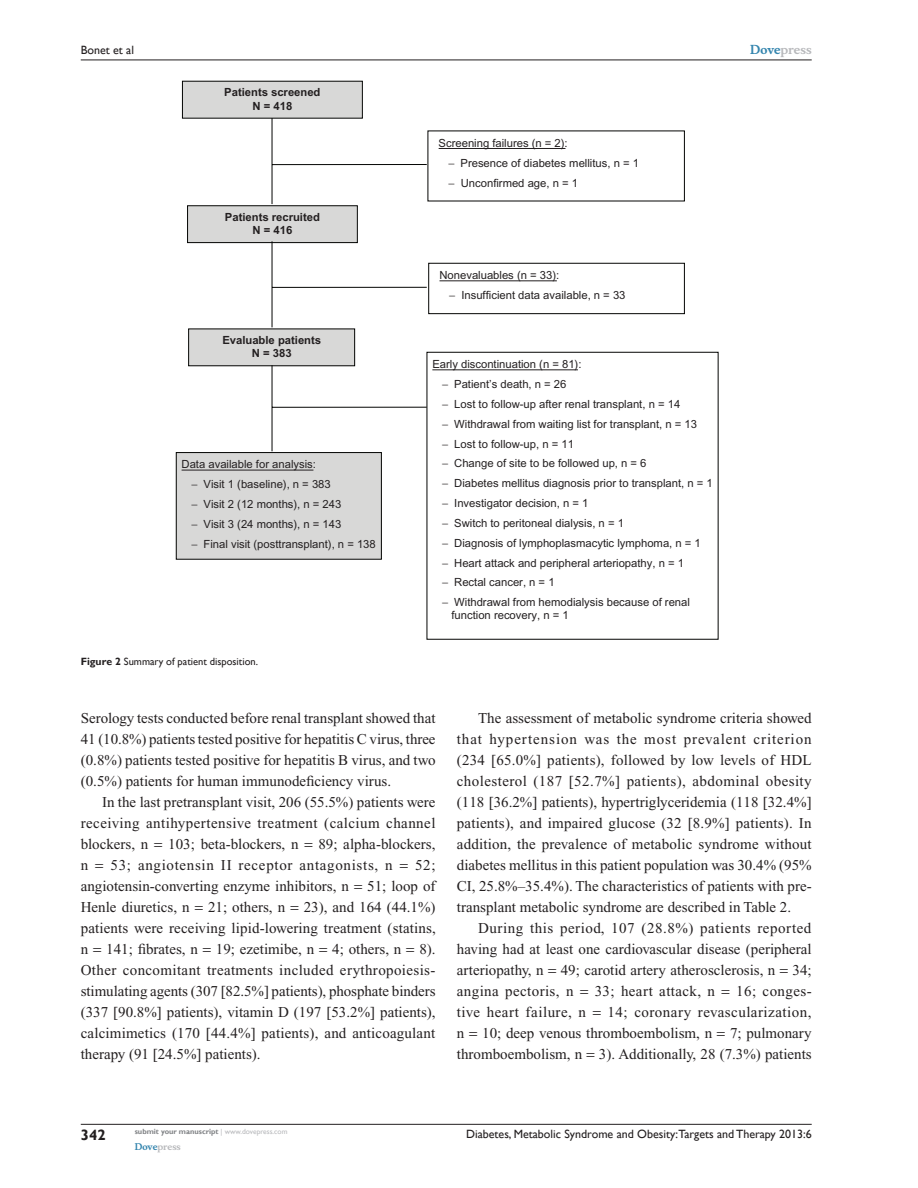
<style>
.page{position:relative;width:918px;height:1188px;background:#fff}
.page>*{position:absolute;margin:0;border:0;box-sizing:border-box;transform-origin:0 0}
.Tx{font:15px/21px "Times New Roman";letter-spacing:.005em;color:#231f20;text-align:justify}
.TxF{font:15px/21px "Times New Roman";color:#231f20;text-align:justify}
.Tx-2{font:15px "Times New Roman";letter-spacing:.045em;color:#231f20}
.Tx-3{font:15px "Times New Roman";letter-spacing:.025em;color:#231f20}
.Tx-4{font:15px "Times New Roman";letter-spacing:.03em;color:#231f20}
.t1{font:700 15px "Gill Sans";color:#231f20}
.t2{font:12px "Gill Sans";color:#231f20}
.t3{font:700 12px "Musee";color:#b8b9bc}
.t4{font:11.25px/19.8px "Arial";color:#231f20}
.t5{font:700 11.25px/13.2px "Arial";color:#231f20;text-align:center}
.FC{font:10.5px "Gill Sans";color:#231f20}
.t6{font:700 9px "Musee";color:#b8b9bc}
.t7{font:700 7.5px "Gill Sans";color:#808285}
.s1{font-weight:700}
.s2{color:#3485ae}
.s3{font-weight:400;color:#b8b9bc}
</style>
<div class="page">
<hr style="left:81px;top:1124px;width:731px;height:1px;background:#231f20">
<hr style="left:81px;top:60px;width:731px;height:1px;background:#231f20">
<div style="left:189px;top:329px;width:166px;height:37px;background:#d8d8d7"></div>
<div style="left:188px;top:329px;width:167px;height:37px;border:1px solid #040503"></div>
<div style="left:182px;top:81px;width:180px;height:37px;background:#d8d8d7"></div>
<div style="left:188px;top:206px;width:169px;height:37px;background:#d8d8d7"></div>
<div style="left:187px;top:205px;width:171px;height:38px;border:1px solid #040503"></div>
<hr style="left:432px;top:369px;width:146px;height:1px;background:#231f20">
<div style="left:428px;top:263px;width:257px;height:51px;border:1px solid #040503"></div>
<hr style="left:440px;top:280px;width:117px;height:1px;background:#231f20">
<hr style="left:439px;top:148px;width:127px;height:1px;background:#231f20">
<div style="left:176px;top:453px;width:205px;height:106px;background:#d8d8d7"></div>
<div style="left:176px;top:452px;width:206px;height:108px;border:1px solid #040503"></div>
<hr style="left:182px;top:470px;width:131px;height:1px;background:#231f20">
<hr style="left:272px;top:241px;width:1px;height:86px;background:#040503">
<hr style="left:272px;top:118px;width:1px;height:86px;background:#040503">
<hr style="left:272px;top:365px;width:1px;height:86px;background:#040503">
<hr style="left:272px;top:164px;width:155px;height:1px;background:#040503">
<hr style="left:272px;top:287px;width:155px;height:1px;background:#040503">
<hr style="left:272px;top:407px;width:155px;height:1px;background:#040503">
<p class="t2" style="left:81px;top:43px;width:55px">Bonet et al</p>
<p class="t5" style="left:224px;top:86px;width:98px">Patients screened<br>N = 418</p>
<p class="t5" style="left:225px;top:210px;width:97px">Patients recruited<br>N = 416</p>
<p class="t5" style="left:222px;top:334px;width:100px">Evaluable patients<br>N = 383</p>
<p class="t4" style="left:191px;top:455px;width:186px;text-indent:-10px">Data available for analysis:<br>− Visit 1 (baseline), n = 383<br>− Visit 2 (12 months), n = 243<br>− Visit 3 (24 months), n = 143<br>− Final visit (posttransplant), n = 138</p>
<p class="FC" style="left:81px;top:655px;width:179px"><span class="s1">Figure 2</span> Summary of patient disposition.</p>
<p class="t4" style="left:448px;top:133px;width:192px;text-indent:-10px">Screening failures (n = 2):<br>− Presence of diabetes mellitus, n = 1 − Unconfirmed age, n = 1</p>
<p class="t4" style="left:449px;top:266px;width:178px;text-indent:-10px">Nonevaluables (n = 33):<br>− Insufficient data available, n = 33</p>
<p class="t4" style="left:442px;top:355px;width:272px;text-indent:-10px">Early discontinuation (n = 81):<br>− Patient’s death, n = 26<br>− Lost to follow-up after renal transplant, n = 14<br>− Withdrawal from waiting list for transplant, n = 13<br>− Lost to follow-up, n = 11<br>− Change of site to be followed up, n = 6<br>− Diabetes mellitus diagnosis prior to transplant, n = 1 − Investigator decision, n = 1<br>− Switch to peritoneal dialysis, n = 1<br>− Diagnosis of lymphoplasmacytic lymphoma, n = 1<br>− Heart attack and peripheral arteriopathy, n = 1<br>− Rectal cancer, n = 1<br>− Withdrawal from hemodialysis because of renal</p>
<p class="t4" style="left:452px;top:606px;width:119px">function recovery, n = 1</p>
<p class="t3" style="left:750px;top:43px;width:63px"><span class="s2">Dove</span>press</p>
<p class="TxF" style="left:81px;top:707px;width:356px">Serology tests conducted before renal transplant showed that 41 (10.8%) patients tested positive for hepatitis C virus, three (0.8%) patients tested positive for hepatitis B virus, and two (0.5%) patients for human immunodeficiency virus.</p>
<p class="Tx" style="left:81px;top:791px;width:356px;text-indent:21px">In the last pretransplant visit, 206 (55.5%) patients were receiving antihypertensive treatment (calcium channel blockers, n</p>
<p class="Tx" style="left:168px;top:833px;width:132px">103; beta-blockers, n</p>
<p class="Tx" style="left:318px;top:833px;width:119px">89; alpha-blockers,</p>
<p class="Tx" style="left:81px;top:854px;width:9px">n</p>
<p class="Tx-2" style="left:110px;top:856px;width:284px">53; angiotensin II receptor antagonists, n</p>
<p class="Tx" style="left:81px;top:854px;width:356px;text-indent:334px">52; angiotensin-converting enzyme inhibitors, n 51; loop of Henle diuretics, n 21; others, n 23), and 164 (44.1%) patients were receiving lipid-lowering treatment (statins, n 141; fibrates, n 19; ezetimibe, n 4; others, n 8).<br>Other concomitant treatments included erythropoiesis&shy;stimulating agents (307 [82.5%] patients), phosphate binders (337 [90.8%] patients), vitamin D (197 [53.2%] patients), calcimimetics (170 [44.4%] patients), and anticoagulant therapy (91 [24.5%] patients).</p>
<p class="Tx" style="left:457px;top:707px;width:356px;text-indent:21px">The assessment of metabolic syndrome criteria showed that hypertension was the most prevalent criterion (234 [65.0%] patients), followed by low levels of HDL cholesterol (187 [52.7%] patients), abdominal obesity (118 [36.2%] patients), hypertriglyceridemia (118 [32.4%] patients), and impaired glucose (32 [8.9%] patients). In addition, the prevalence of metabolic syndrome without diabetes mellitus in this patient population was 30.4% (95% CI, 25.8%–35.4%). The characteristics of patients with pre&shy;transplant metabolic syndrome are described in Table 2.</p>
<p class="Tx" style="left:457px;top:917px;width:356px;text-indent:21px">During this period, 107 (28.8%) patients reported having had at least one cardiovascular disease (peripheral arteriopathy, n 49; carotid artery atherosclerosis, n 34; angina pectoris, n</p>
<p class="Tx-3" style="left:595px;top:982px;width:122px">33; heart attack, n</p>
<p class="Tx-3" style="left:736px;top:982px;width:77px">16; conges-</p>
<p class="Tx" style="left:457px;top:1001px;width:356px;text-indent:151px">14; coronary revascularization, n 10; deep venous thromboembolism, n 7; pulmonary thromboembolism, n 3). Additionally, 28 (7.3%) patients</p>
<p class="Tx-4" style="left:457px;top:1003px;width:131px">tive heart failure, n</p>
<p class="t1" style="left:81px;top:1126px;width:26px">342</p>
<p class="t7" style="left:135px;top:1127px;width:154px">submit your manuscript <span class="s3">| www.dovepress.com</span></p>
<p class="t6" style="left:135px;top:1141px;width:48px"><span class="s2">Dove</span>press</p>
<p class="t2" style="left:466px;top:1127px;width:347px">Diabetes, Metabolic Syndrome and Obesity:Targets and Therapy 2013:6</p>
</div>
